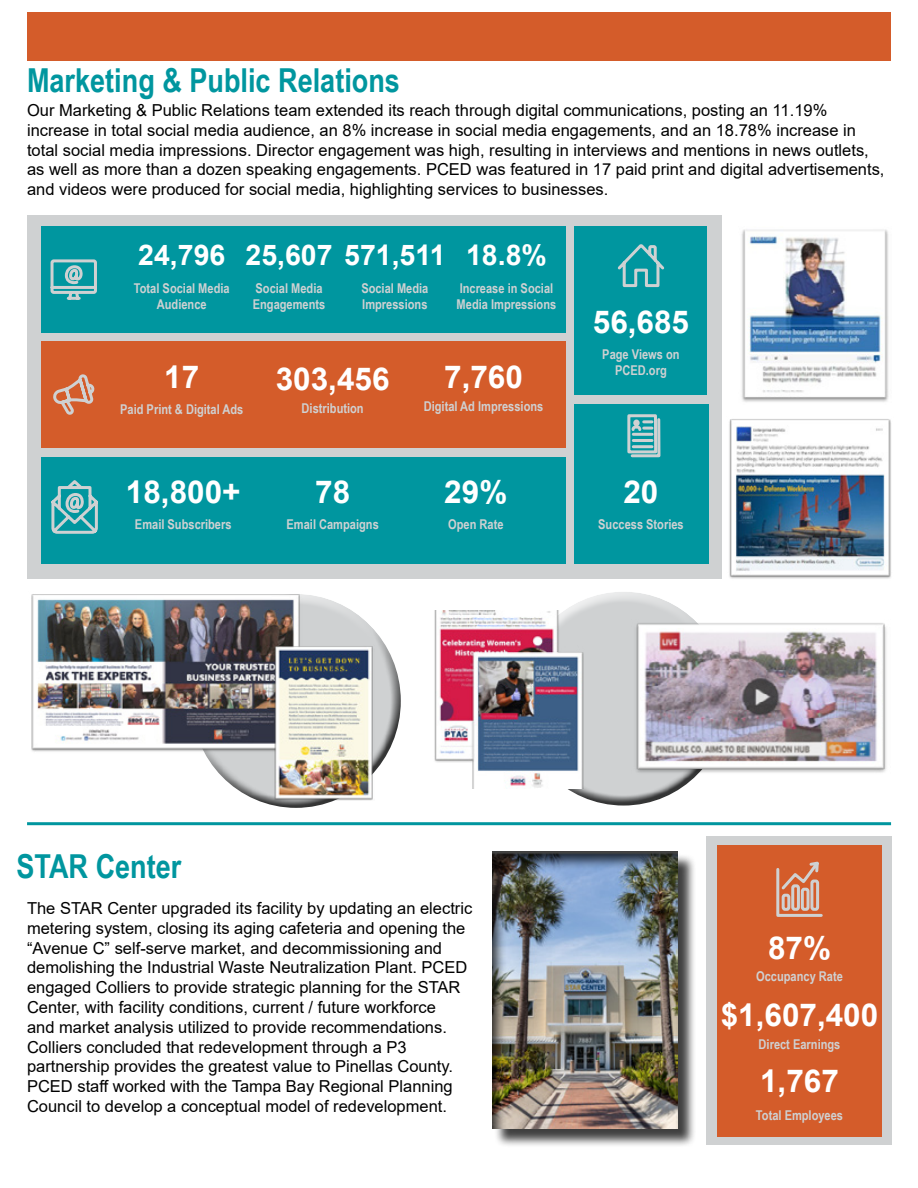
<style>
.page{position:relative;width:918px;height:1188px;background:#fff}
.page>*{position:absolute;margin:0;border:0;box-sizing:border-box;transform-origin:0 0}
.t1{font:700 33px "Arial Narrow";color:#00969f}
.t2{font:700 31.5px "Arial";color:#fff}
.t3{font:700 28.5px "Arial";color:#fff}
.t4{font:16.5px/19.8px "Arial";color:#000}
.t5{font:700 13.5px/16.2px "Arial Narrow";color:#cfd1d2}
</style>
<div class="page">
<div style="left:706px;top:836px;width:186px;height:308px;background:#cfd1d2"></div>
<div style="left:180px;top:583px;width:213px;height:175px;background:#fff;opacity:.75"></div>
<div style="left:194px;top:626px;width:218px;height:183px;background:#000;opacity:.75"></div>
<div style="left:508px;top:580px;width:213px;height:175px;background:#fff;opacity:.75"></div>
<div style="left:521px;top:624px;width:219px;height:183px;background:#000;opacity:.75"></div>
<div style="left:27px;top:215px;width:695px;height:364px;background:#cfd1d2"></div>
<div style="left:27px;top:12px;width:864px;height:49px;background:#d45c2a"></div>
<div style="left:41px;top:341px;width:525px;height:107px;background:#d45c2a"></div>
<div style="left:41px;top:226px;width:525px;height:107px;background:#00969f"></div>
<div style="left:41px;top:457px;width:525px;height:107px;background:#00969f"></div>
<div style="left:575px;top:226px;width:132px;height:169px;background:#00969f"></div>
<svg style="left:53px;top:374px;width:42px;height:41px"></svg>
<svg style="left:50px;top:259px;width:47px;height:41px"></svg>
<svg style="left:51px;top:480px;width:47px;height:54px"></svg>
<svg style="left:617px;top:244px;width:48px;height:44px"></svg>
<div style="left:575px;top:404px;width:134px;height:160px;background:#00969f"></div>
<hr style="left:27px;top:822px;width:864px;height:3px;background:#00969f">
<svg style="left:627px;top:414px;width:34px;height:44px"></svg>
<img style="left:741px;top:229px;width:148px;height:173px">
<img style="left:729px;top:419px;width:162px;height:160px">
<img style="left:632px;top:620px;width:255px;height:156px">
<img style="left:31px;top:591px;width:271px;height:162px">
<img style="left:273px;top:645px;width:101px;height:156px">
<img style="left:434px;top:610px;width:151px;height:178px">
<div style="left:717px;top:846px;width:165px;height:291px;background:#d45c2a"></div>
<svg style="left:776px;top:861px;width:47px;height:56px"></svg>
<div style="left:494px;top:853px;width:203px;height:295px;background:#000;opacity:.75"></div>
<div style="left:479px;top:842px;width:212px;height:288px;background:#000;opacity:.75"></div>
<h1 class="t1" style="left:27px;top:55px;width:374px">Marketing &amp; Public Relations</h1>
<p class="t4" style="left:27px;top:100px;width:859px">Our Marketing &amp; Public Relations team extended its reach through digital communications, posting an 11.19% increase in total social media audience, an 8% increase in social media engagements, and an 18.78% increase in total social media impressions. Director engagement was high, resulting in interviews and mentions in news outlets, as well as more than a dozen speaking engagements. PCED was featured in 17 paid print and digital advertisements, and videos were produced for social media, highlighting services to businesses.</p>
<h3 class="t3" style="left:138px;top:235px;width:89px">24,796</h3>
<p class="t5" style="left:134px;top:280px;width:97px;text-align:center">Total Social Media<br>Audience</p>
<h3 class="t3" style="left:246px;top:235px;width:202px">25,607 571,511</h3>
<p class="t5" style="left:253px;top:280px;width:74px">Social Media<br>Engagements</p>
<p class="t5" style="left:361px;top:280px;width:69px">Social Media<br>Impressions</p>
<h3 class="t3" style="left:466px;top:235px;width:82px">18.8%</h3>
<p class="t5" style="left:457px;top:280px;width:101px">Increase in Social<br>Media Impressions</p>
<h2 class="t2" style="left:164px;top:355px;width:37px">17</h2>
<p class="t5" style="left:120px;top:401px;width:125px">Paid Print &amp; Digital Ads</p>
<h2 class="t2" style="left:126px;top:470px;width:116px">18,800+</h2>
<p class="t5" style="left:135px;top:516px;width:98px">Email Subscribers</p>
<h2 class="t2" style="left:276px;top:357px;width:115px">303,456</h2>
<p class="t5" style="left:302px;top:399px;width:64px">Distribution</p>
<h2 class="t2" style="left:315px;top:470px;width:37px">78</h2>
<p class="t5" style="left:287px;top:516px;width:94px">Email Campaigns</p>
<h2 class="t2" style="left:444px;top:355px;width:80px">7,760</h2>
<p class="t5" style="left:424px;top:397px;width:121px">Digital Ad Impressions</p>
<h2 class="t2" style="left:444px;top:470px;width:65px">29%</h2>
<p class="t5" style="left:448px;top:516px;width:57px">Open Rate</p>
<h2 class="t2" style="left:593px;top:300px;width:98px">56,685</h2>
<p class="t5" style="left:602px;top:345px;width:79px;text-align:center">Page Views on<br>PCED.org</p>
<h2 class="t2" style="left:623px;top:470px;width:37px">20</h2>
<p class="t5" style="left:598px;top:516px;width:87px">Success Stories</p>
<h1 class="t1" style="left:16px;top:841px;width:166px">STAR Center</h1>
<p class="t4" style="left:27px;top:898px;width:447px">The STAR Center upgraded its facility by updating an electric metering system, closing its aging cafeteria and opening the “Avenue C” self-serve market, and decommissioning and demolishing the Industrial Waste Neutralization Plant. PCED engaged Colliers to provide strategic planning for the STAR Center, with facility conditions, current / future workforce<br>and market analysis utilized to provide recommendations.<br>Colliers concluded that redevelopment through a P3 partnership provides the greatest value to Pinellas County.<br>PCED staff worked with the Tampa Bay Regional Planning Council to develop a conceptual model of redevelopment.</p>
<h2 class="t2" style="left:768px;top:926px;width:65px">87%</h2>
<p class="t5" style="left:756px;top:967px;width:88px">Occupancy Rate</p>
<h2 class="t2" style="left:721px;top:992px;width:159px">$1,607,400</h2>
<p class="t5" style="left:759px;top:1035px;width:83px">Direct Earnings</p>
<h2 class="t2" style="left:760px;top:1059px;width:80px">1,767</h2>
<p class="t5" style="left:756px;top:1106px;width:89px">Total Employees</p>
</div>
